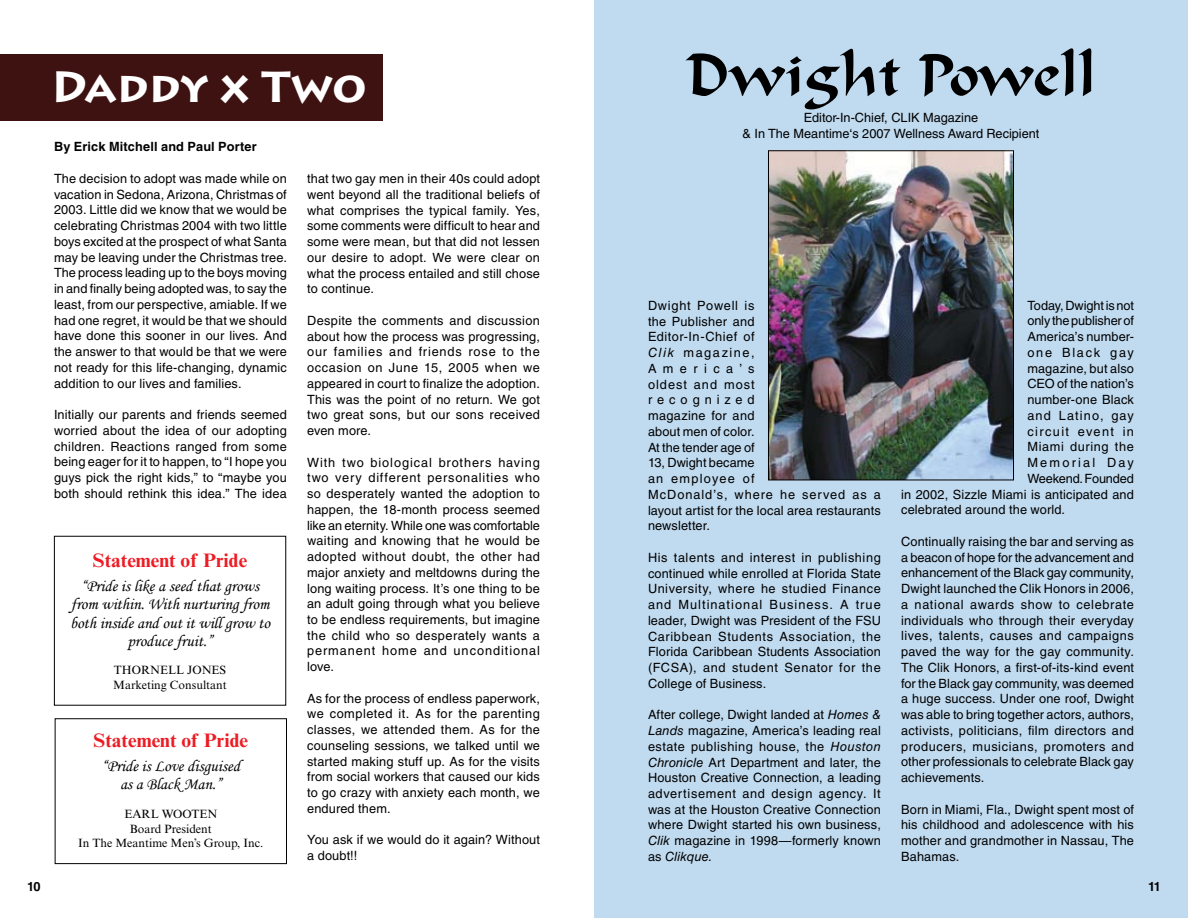
<style>
.page{position:relative;width:1188px;height:918px;background:#fff}
.page>*{position:absolute;margin:0;border:0;box-sizing:border-box;transform-origin:0 0}
.t1{font:69px "Ondine LT Std";color:#000}
.t2{font:700 43.5px "Lithos Pro";letter-spacing:-.005em;color:#fff}
.t3{font:700 19.5px "Times New Roman MT Std";color:#ed1c24}
.t4{font:16.5px/18px "Monotype Corsiva";color:#000;text-align:center}
.t5{font:12.75px/15.8px "Helvetica LT Std";letter-spacing:.01em;color:#000;text-align:justify}
.t6{font:12.75px "Helvetica LT Std";letter-spacing:-.01em;color:#000}
.t7{font:700 12.75px "Helvetica LT Std";letter-spacing:.01em;color:#000}
.t8{font:12.75px "Helvetica LT Std";letter-spacing:.11em;color:#000}
.t9{font:12.75px "Helvetica LT Std";letter-spacing:.05em;color:#000}
.t10{font:12.75px "Helvetica LT Std";letter-spacing:.09em;color:#000}
.t11{font:12.75px "Helvetica LT Std";letter-spacing:.135em;color:#000}
.t12{font:12.75px "Helvetica LT Std";letter-spacing:.175em;color:#000}
.t13{font:12px/14.4px "Times New Roman MT Std";color:#000}
.s1{font-style:italic}
</style>
<div class="page">
<div style="left:594px;top:0;width:594px;height:918px;background:#c0daef"></div>
<div style="left:55px;top:718px;width:232px;height:146px;border:1px solid #000"></div>
<div style="left:0;top:54px;width:382px;height:67px;background:#3e1211"></div>
<img style="left:770px;top:152px;width:242px;height:326px">
<div style="left:768px;top:150px;width:246px;height:330px;border:1px solid #000"></div>
<h2 class="t2" style="left:51px;top:60px;width:317px">Daddy x Two</h2>
<p class="t7" style="left:54px;top:139px;width:204px">By Erick Mitchell and Paul Porter</p>
<p class="t5" style="left:54px;top:171px;width:234px">The decision to adopt was made while on vacation in Sedona, Arizona, Christmas of 2003. Little did we know that we would be celebrating Christmas 2004 with two little boys excited at the prospect of what Santa may be leaving under the Christmas tree.<br>The process leading up to the boys moving in and finally being adopted was, to say the least, from our perspective, amiable. If we had one regret, it would be that we should have done this sooner in our lives. And the answer to that would be that we were not ready for this life-changing, dynamic addition to our lives and families.</p>
<p class="t5" style="left:54px;top:407px;width:234px">Initially our parents and friends seemed worried about the idea of our adopting children. Reactions ranged from some being eager for it to happen, to “I hope you guys pick the right kids,” to “maybe you both should rethink this idea.” The idea</p>
<h3 class="t3" style="left:93px;top:548px;width:156px">Statement of Pride</h3>
<p class="t4" style="left:70px;top:577px;width:201px">“Pride is like a seed that grows from within. With nurturing from both inside and out it will grow to produce fruit.”</p>
<p class="t13" style="left:113px;top:663px;width:115px">Thornell Jones<br>Marketing Consultant</p>
<h3 class="t3" style="left:94px;top:728px;width:156px">Statement of Pride</h3>
<p class="t4" style="left:102px;top:757px;width:140px">“Pride is Love disguised as a Black Man.”</p>
<p class="t13" style="left:124px;top:807px;width:48px">Earl Woote</p>
<p class="t13" style="left:207px;top:807px;width:11px">n</p>
<p class="t13" style="left:130px;top:821px;width:84px">Board President</p>
<p class="t13" style="left:78px;top:836px;width:187px">In The Meantime Men’s Group, Inc.</p>
<p class="t5" style="left:307px;top:171px;width:234px">that two gay men in their 40s could adopt went beyond all the traditional beliefs of what comprises the typical family. Yes, some comments were difficult to hear and some were mean, but that did not lessen our desire to adopt. We were clear on what the process entailed and still chose to continue.</p>
<p class="t5" style="left:307px;top:312px;width:234px">Despite the comments and discussion about how the process was progressing, our families and friends rose to the occasion on June 15, 2005 when we appeared in court to finalize the adoption.<br>This was the point of no return. We got two great sons, but our sons received even more.</p>
<p class="t5" style="left:307px;top:454px;width:234px">With two biological brothers having two very different personalities who so desperately wanted the adoption to happen, the 18-month process seemed like an eternity. While one was comfortable waiting and knowing that he would be adopted without doubt, the other had major anxiety and meltdowns during the long waiting process. It’s one thing to be an adult going through what you believe to be endless requirements, but imagine the child who so desperately wants a permanent home and unconditional love.</p>
<p class="t5" style="left:307px;top:690px;width:234px">As for the process of endless paperwork, we completed it. As for the parenting classes, we attended them. As for the counseling sessions, we talked until we started making stuff up. As for the visits from social workers that caused our kids to go crazy with anxiety each month, we endured them.</p>
<p class="t5" style="left:307px;top:832px;width:234px">You ask if we would do it again? Without a doubt!!</p>
<h1 class="t1" style="left:686px;top:40px;width:412px">Dwight Powell</h1>
<p class="t5" style="left:742px;top:110px;width:299px;text-align:center">Editor-In-Chief, CLIK Magazine<br>&amp; In The Meantime‘s 2007 Wellness Award Recipient</p>
<p class="t5" style="left:648px;top:297px;width:234px;text-align:left">Dwight Powell is<br>the Publisher and<br>Editor-In-Chief of<br><span class="s1">Clik</span> magazine,<br>America’s<br>oldest and most<br>recognized<br>magazine for and<br>about men of color.<br>At the tender age of<br>13, Dwight became<br>an employee of<br>McDonald’s, where he served as a layout artist for the local area restaurants newsletter.</p>
<p class="t5" style="left:648px;top:549px;width:234px">His talents and interest in publishing continued while enrolled at Florida State University, where he studied Finance and Multinational Business. A true leader, Dwight was President of the FSU Caribbean Students Association, the Florida Caribbean Students Association (FCSA), and student Senator for the College of Business.</p>
<p class="t5" style="left:648px;top:707px;width:234px">After college, Dwight landed at <span class="s1">Homes &amp; Lands</span> magazine, America’s leading real estate publishing house, the <span class="s1">Houston Chronicle</span> Art Department and later, the Houston Creative Connection, a leading advertisement and design agency. It was at the Houston Creative Connection where Dwight started his own business, <span class="s1">Clik</span> magazine in 1998—formerly known as <span class="s1">Clikque.</span></p>
<p class="t6" style="left:1027px;top:298px;width:108px">Today, Dwight is not</p>
<p class="t6" style="left:1027px;top:314px;width:108px">only the publisher of</p>
<p class="t5" style="left:1027px;top:329px;width:108px">America’s number-</p>
<p class="t11" style="left:1027px;top:345px;width:108px">one Black gay</p>
<p class="t5" style="left:1027px;top:360px;width:108px">magazine, but also</p>
<p class="t5" style="left:1027px;top:376px;width:108px">CEO of the nation’s</p>
<p class="t5" style="left:1027px;top:392px;width:108px">number-one Black</p>
<p class="t10" style="left:1027px;top:408px;width:108px">and Latino, gay</p>
<p class="t8" style="left:1027px;top:424px;width:108px">circuit event in</p>
<p class="t9" style="left:1027px;top:440px;width:108px">Miami during the</p>
<p class="t12" style="left:1027px;top:455px;width:108px">Memorial Day</p>
<p class="t6" style="left:1027px;top:471px;width:108px">Weekend. Founded</p>
<p class="t5" style="left:901px;top:486px;width:234px">in 2002, Sizzle Miami is anticipated and</p>
<p class="t5" style="left:901px;top:502px;width:166px">celebrated around the world.</p>
<p class="t5" style="left:901px;top:534px;width:234px">Continually raising the bar and serving as a beacon of hope for the advancement and enhancement of the Black gay community, Dwight launched the Clik Honors in 2006, a national awards show to celebrate individuals who through their everyday lives, talents, causes and campaigns paved the way for the gay community.<br>The Clik Honors, a first-of-its-kind event for the Black gay community, was deemed a huge success. Under one roof, Dwight was able to bring together actors, authors, activists, politicians, film directors and producers, musicians, promoters and other professionals to celebrate Black gay achievements.</p>
<p class="t5" style="left:901px;top:801px;width:234px">Born in Miami, Fla., Dwight spent most of his childhood and adolescence with his mother and grandmother in Nassau, The Bahamas.</p>
<p class="t7" style="left:27px;top:879px;width:15px">10</p>
<p class="t7" style="left:1148px;top:879px;width:14px">11</p>
</div>
